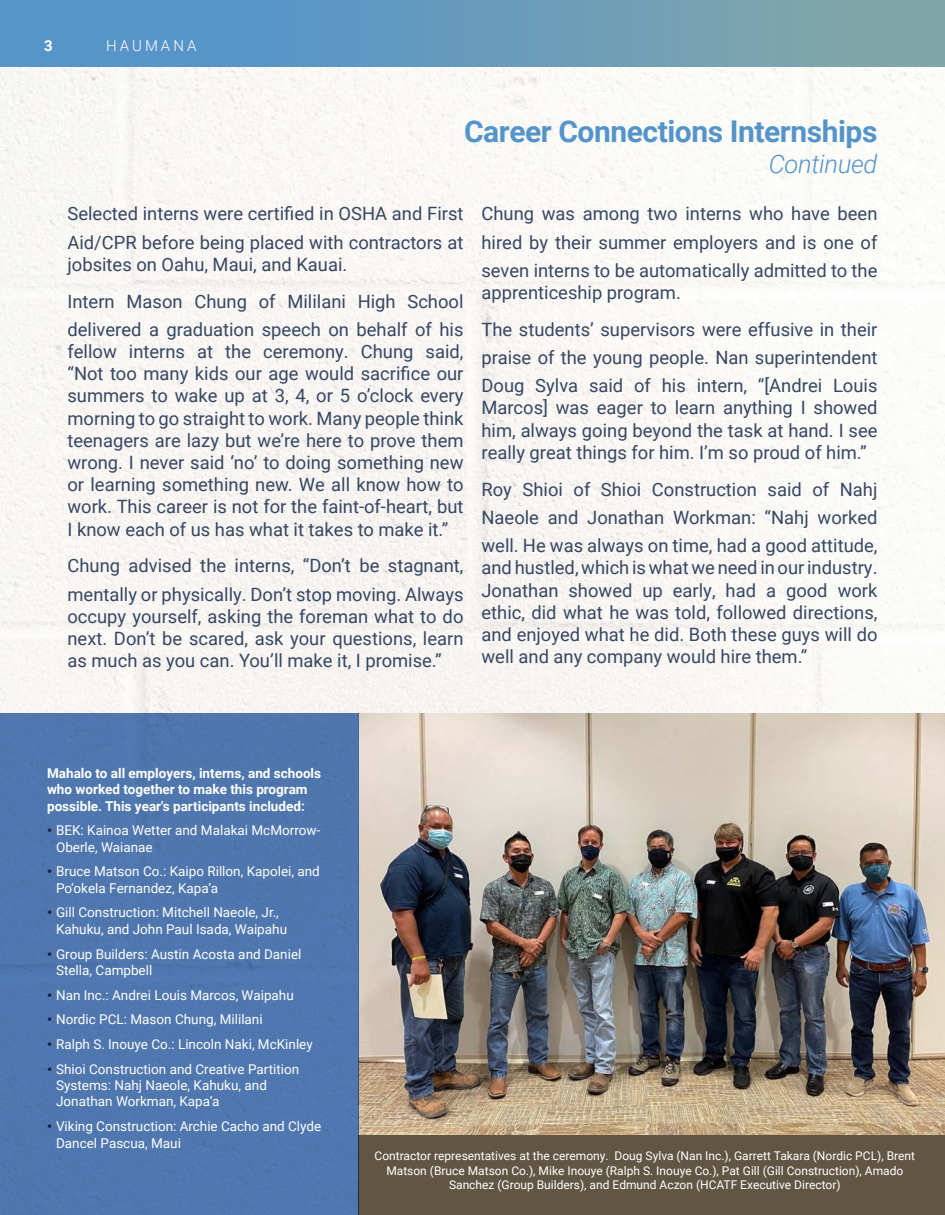
<style>
.page{position:relative;width:945px;height:1215px;background:#fff}
.page>*{position:absolute;margin:0;border:0;box-sizing:border-box;transform-origin:0 0}
.t1{font:700 30px "Roboto";letter-spacing:-.015em;color:#5594c9}
.t2{font:italic 300 25.5px "Roboto";letter-spacing:-.015em;color:#5594c9}
.t3{font:18.3px/22.2px "Roboto";color:#364762;text-align:justify}
.t4{font:300 15px "Roboto";letter-spacing:.2em;color:#fff}
.t5{font:700 15px "Roboto";color:#fff}
.t6{font:13.5px/16.2px "Roboto";color:#fff}
.t7{font:700 13.5px/16.2px "Roboto";color:#fff}
.t8{font:12px/14.4px "Roboto";color:#fff;text-align:center}
.s1{font-weight:900;color:#201d43}
</style>
<div class="page">
<div style="left:0;top:67px;width:945px;height:646px;background:#faf8f5"></div>
<img style="left:358px;top:713px;width:587px;height:423px">
<div style="left:358px;top:1136px;width:587px;height:79px;background:#615644"></div>
<div style="left:0;top:713px;width:358px;height:502px;background:#4f77af"></div>
<img style="left:0;top:1px;width:945px;height:66px">
<p class="t5" style="left:44px;top:35px;width:10px">3</p>
<p class="t4" style="left:106px;top:35px;width:92px">HAUMANA</p>
<p class="t1" style="left:464px;top:110px;width:415px">Career Connections Internships</p>
<p class="t2" style="left:769px;top:146px;width:110px">Continued</p>
<p class="t3" style="left:68px;top:199px;width:398px;line-height:28.2px">Selected interns were certified in OSHA and First<br>Aid/CPR before being placed with contractors at</p>
<p class="t3" style="left:68px;top:253px;width:281px">jobsites on Oahu, Maui, and Kauai.</p>
<p class="t3" style="left:68px;top:286px;width:398px;line-height:28.2px">Intern Mason Chung of Mililani High School delivered a graduation speech on behalf of his</p>
<p class="t3" style="left:68px;top:340px;width:398px">fellow interns at the ceremony. Chung said, “Not too many kids our age would sacrifice our summers to wake up at 3, 4, or 5 o’clock every morning to go straight to work. Many people think teenagers are lazy but we’re here to prove them wrong. I never said ‘no’ to doing something new or learning something new. We all know how to work. This career is not for the faint-of-heart, but I know each of us has what it takes to make it.”</p>
<p class="t3" style="left:68px;top:551px;width:398px;line-height:28.2px">Chung advised the interns, “Don’t be stagnant, mentally or physically. Don’t stop moving. Always</p>
<p class="t3" style="left:68px;top:605px;width:398px">occupy yourself, asking the foreman what to do next. Don’t be scared, ask your questions, learn as much as you can. You’ll make it, I promise.”</p>
<p class="t3" style="left:482px;top:199px;width:398px;line-height:28.2px">Chung was among two interns who have been hired by their summer employers and is one of seven interns to be automatically admitted to the</p>
<p class="t3" style="left:482px;top:281px;width:201px">apprenticeship program.</p>
<p class="t3" style="left:482px;top:315px;width:398px;line-height:28.2px">The students’ supervisors were effusive in their praise of the young people. Nan superintendent Doug Sylva said of his intern, “[Andrei Louis</p>
<p class="t3" style="left:482px;top:396px;width:398px">Marcos] was eager to learn anything I showed him, always going beyond the task at hand. I see really great things for him. I’m so proud of him.”</p>
<p class="t3" style="left:482px;top:474px;width:398px;line-height:28.2px">Roy Shioi of Shioi Construction said of Nahj Naeole and Jonathan Workman: “Nahj worked well. He was always on time, had a good attitude,</p>
<p class="t3" style="left:482px;top:556px;width:398px">and hustled, which is what we need in our industry.<br>Jonathan showed up early, had a good work ethic, did what he was told, followed directions, and enjoyed what he did. Both these guys will do well and any company would hire them.”</p>
<p class="t7" style="left:47px;top:765px;width:276px">Mahalo to all employers, interns, and schools who worked together to make this program possible. This year's participants included:</p>
<p class="t6" style="left:56px;top:822px;width:266px;text-indent:-9px"><span class="s1">•</span> BEK: Kainoa Wetter and Malakai McMorrow-<br>Oberle, Waianae</p>
<p class="t6" style="left:56px;top:863px;width:265px;text-indent:-9px"><span class="s1">•</span> Bruce Matson Co.: Kaipo Rillon, Kapolei, and<br>Po‘okela Fernandez, Kapa‘a</p>
<p class="t6" style="left:56px;top:904px;width:233px;text-indent:-9px"><span class="s1">•</span> Gill Construction: Mitchell Naeole, Jr.,<br>Kahuku, and John Paul Isada, Waipahu</p>
<p class="t6" style="left:56px;top:945px;width:247px;text-indent:-9px"><span class="s1">•</span> Group Builders: Austin Acosta and Daniel<br>Stella, Campbell</p>
<p class="t6" style="left:47px;top:986px;width:248px"><span class="s1">•</span> Nan Inc.: Andrei Louis Marcos, Waipahu</p>
<p class="t6" style="left:47px;top:1011px;width:217px"><span class="s1">•</span> Nordic PCL: Mason Chung, Mililani</p>
<p class="t6" style="left:47px;top:1036px;width:267px"><span class="s1">•</span> Ralph S. Inouye Co.: Lincoln Naki, McKinley</p>
<p class="t6" style="left:56px;top:1061px;width:245px;text-indent:-9px"><span class="s1">•</span> Shioi Construction and Creative Partition<br>Systems: Nahj Naeole, Kahuku, and<br>Jonathan Workman, Kapa‘a</p>
<p class="t6" style="left:56px;top:1118px;width:267px;text-indent:-9px"><span class="s1">•</span> Viking Construction: Archie Cacho and Clyde<br>Dancel Pascua, Maui</p>
<p class="t8" style="left:375px;top:1149px;width:542px">Contractor representatives at the ceremony. Doug Sylva (Nan Inc.), Garrett Takara (Nordic PCL), Brent<br>Matson (Bruce Matson Co.), Mike Inouye (Ralph S. Inouye Co.), Pat Gill (Gill Construction), Amado<br>Sanchez (Group Builders), and Edmund Aczon (HCATF Executive Director)</p>
</div>
